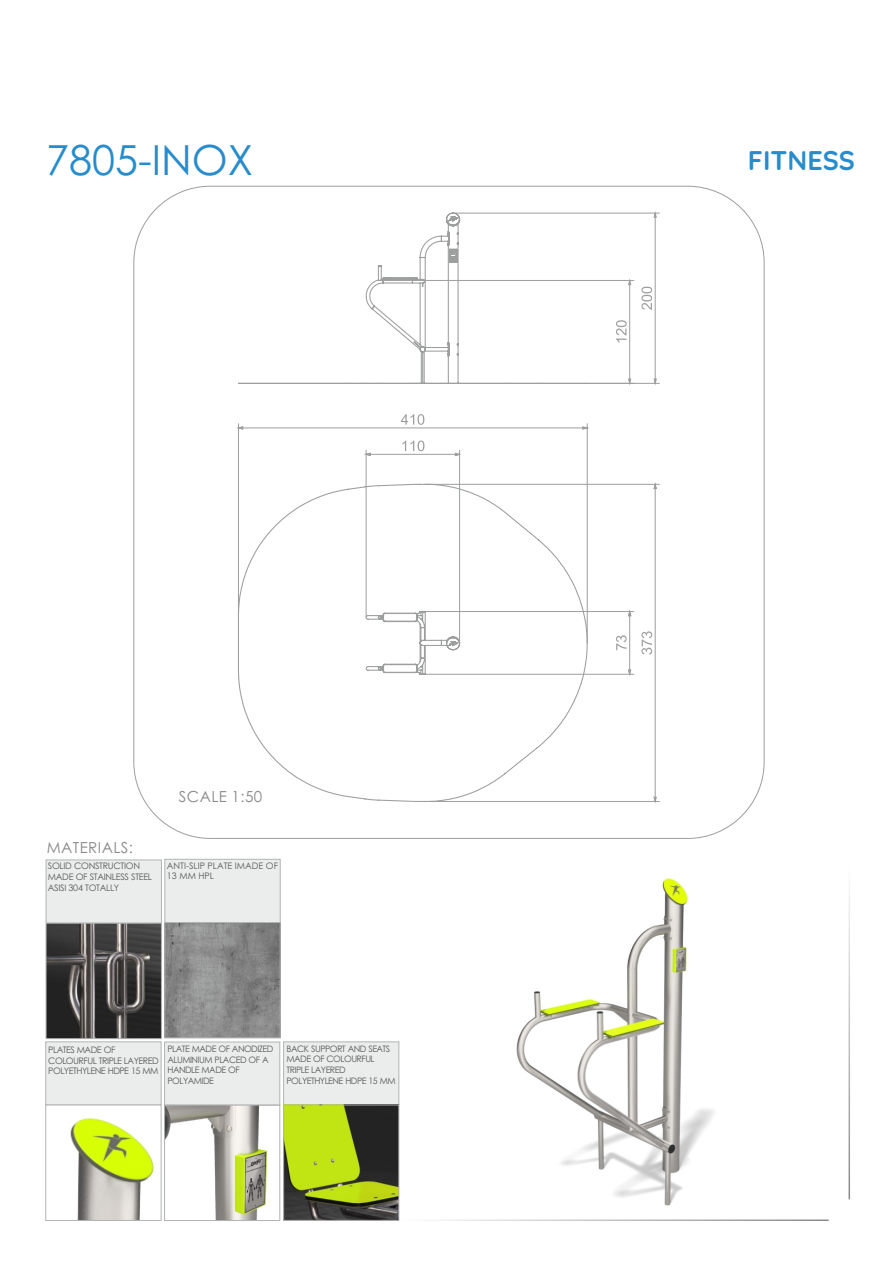
<style>
.page{position:relative;width:893px;height:1263px;background:#fff}
.page>*{position:absolute;margin:0;border:0;box-sizing:border-box;transform-origin:0 0}
.t1{font:41.4px "Century Gothic";color:#278ccc}
.t2{font:700 27px "Quicksand";color:#278ccc}
.t3{font:15.15px "Century Gothic";letter-spacing:.03em;color:#898989}
.t4{font:9px/10.6px "Century Gothic";letter-spacing:-.06em;color:#5b5b5b}
.t5{font:9px/10.6px "Century Gothic";letter-spacing:-.035em;color:#5b5b5b}
.t6{font:9px/10.1px "Century Gothic";color:#5b5b5b}
.t7{font:8.85px/10.6px "Century Gothic";letter-spacing:-.06em;color:#5b5b5b}
</style>
<div class="page">
<hr style="left:399px;top:1219px;width:430px;height:2px;background:#898989">
<hr style="left:848px;top:862px;width:2px;height:337px;background:#898989">
<hr style="left:459px;top:450px;width:1px;height:193px;background:#9d9e9e">
<hr style="left:366px;top:450px;width:1px;height:167px;background:#9d9e9e">
<hr style="left:587px;top:424px;width:1px;height:219px;background:#9d9e9e">
<hr style="left:238px;top:424px;width:1px;height:192px;background:#9d9e9e">
<hr style="left:587px;top:383px;width:72px;height:1px;background:#9d9e9e">
<hr style="left:453px;top:213px;width:206px;height:1px;background:#9d9e9e">
<hr style="left:380px;top:280px;width:254px;height:1px;background:#9d9e9e">
<hr style="left:425px;top:801px;width:234px;height:1px;background:#9d9e9e">
<hr style="left:425px;top:484px;width:234px;height:1px;background:#9d9e9e">
<hr style="left:425px;top:674px;width:209px;height:1px;background:#9d9e9e">
<hr style="left:425px;top:611px;width:209px;height:1px;background:#9d9e9e">
<svg style="left:365px;top:441px;width:96px;height:16px"></svg>
<svg style="left:237px;top:414px;width:351px;height:16px"></svg>
<svg style="left:616px;top:212px;width:41px;height:172px"></svg>
<svg style="left:641px;top:483px;width:16px;height:318px"></svg>
<svg style="left:616px;top:610px;width:16px;height:65px"></svg>
<svg style="left:238px;top:212px;width:351px;height:172px"></svg>
<svg style="left:237px;top:483px;width:351px;height:319px"></svg>
<img style="left:166px;top:924px;width:113px;height:112px">
<div style="left:164px;top:922px;width:117px;height:116px;border:1px solid #b2b3b3"></div>
<div style="left:164px;top:859px;width:117px;height:64px;background:#ebecec;border:1px solid #b2b3b3"></div>
<div style="left:45px;top:1041px;width:117px;height:64px;background:#ebecec;border:1px solid #b2b3b3"></div>
<div style="left:164px;top:1041px;width:116px;height:64px;background:#ebecec;border:1px solid #b2b3b3"></div>
<div style="left:283px;top:1041px;width:116px;height:64px;background:#ebecec;border:1px solid #b2b3b3"></div>
<img style="left:516px;top:879px;width:198px;height:327px">
<div style="left:46px;top:859px;width:116px;height:64px;background:#ebecec;border:1px solid #b2b3b3"></div>
<img style="left:48px;top:925px;width:112px;height:112px">
<div style="left:46px;top:923px;width:116px;height:116px;border:1px solid #b2b3b3"></div>
<img style="left:70px;top:1118px;width:85px;height:101px">
<div style="left:45px;top:1104px;width:117px;height:117px;border:1px solid #b2b3b3"></div>
<img style="left:166px;top:1107px;width:102px;height:112px">
<div style="left:164px;top:1105px;width:116px;height:116px;border:1px solid #b2b3b3"></div>
<img style="left:285px;top:1106px;width:112px;height:113px">
<div style="left:283px;top:1104px;width:116px;height:117px;border:1px solid #b2b3b3"></div>
<h1 class="t1" style="left:46px;top:144px;width:208px">7805-INOX</h1>
<h3 class="t3" style="left:179px;top:791px;width:85px">SCALE 1:50</h3>
<h3 class="t3" style="left:47px;top:842px;width:88px">MATERIALS:</h3>
<p class="t5" style="left:48px;top:862px;width:106px">SOLID CONSTRUCTION<br>MADE OF STAINLESS STEEL<br>ASISI 304 TOTALLY</p>
<p class="t6" style="left:167px;top:861px;width:113px">ANTI-SLIP PLATE IMADE OF<br>13 MM HPL</p>
<p class="t4" style="left:48px;top:1045px;width:112px">PLATES MADE OF<br>COLOURFUL TRIPLE LAYERED<br>POLYETHYLENE HDPE 15 MM</p>
<p class="t7" style="left:167px;top:1044px;width:108px">PLATE MADE OF ANODIZED<br>ALUMINIUM PLACED OF A<br>HANDLE MADE OF<br>POLYAMIDE</p>
<p class="t7" style="left:287px;top:1044px;width:111px">BACK SUPPORT AND SEATS<br>MADE OF COLOURFUL<br>TRIPLE LAYERED<br>POLYETHYLENE HDPE 15 MM</p>
<h2 class="t2" style="left:748px;top:143px;width:109px">FITNESS</h2>
</div>
